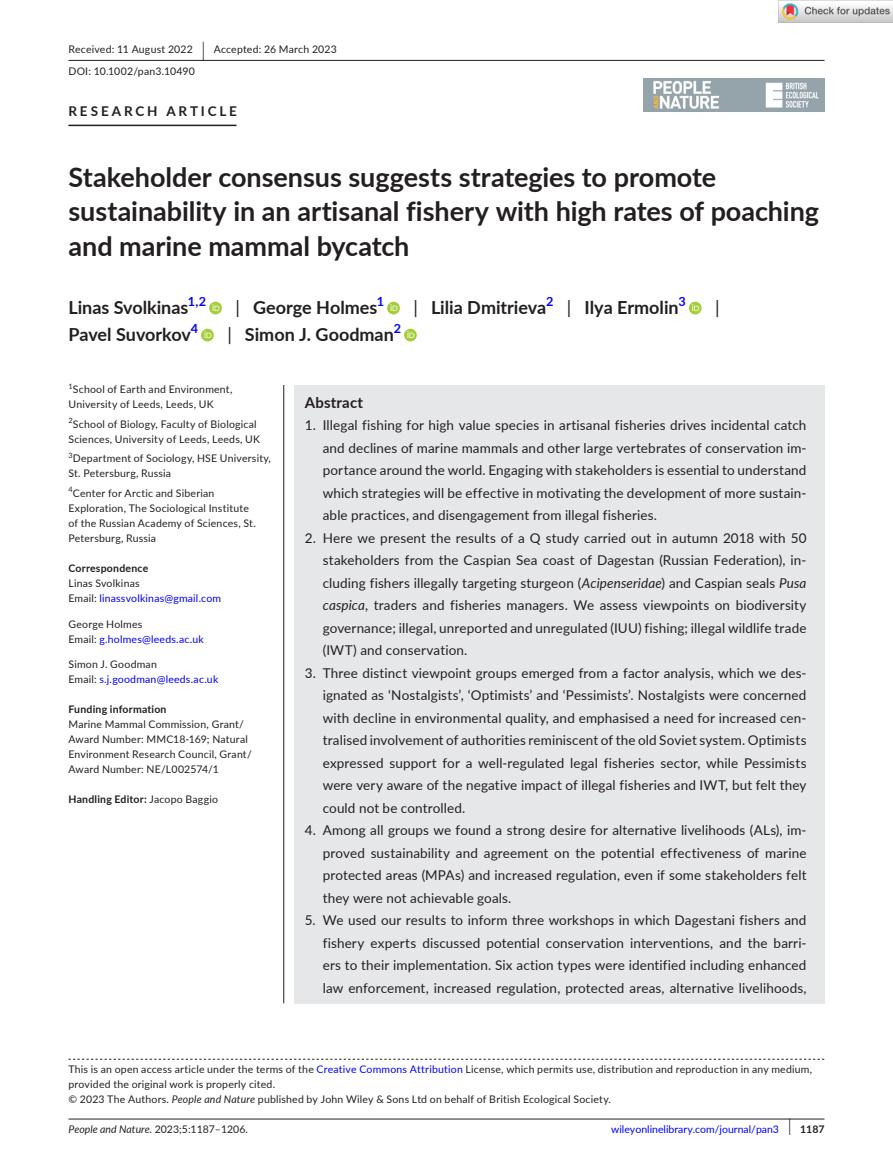
<style>
.page{position:relative;width:893px;height:1174px;background:#fff}
.page>*{position:absolute;margin:0;border:0;box-sizing:border-box;transform-origin:0 0}
.t1{font:700 27px/34.5px "Lato";color:#231f20}
.t2{font:700 18px "Lato";color:#231f20}
.t3{font:18px "Lato";color:#231f20}
.t4{font:700 15px "Lato";letter-spacing:.015em;color:#231f20}
.t5{font:13.5px/22.5px "Lato";letter-spacing:.01em;color:#231f20;text-align:justify}
.t6{font:700 13.5px "Lato";letter-spacing:.21em;color:#231f20}
.t7{font:700 12.6px "Lato";color:#00f}
.t8{font:10.5px/15px "Lato";letter-spacing:.02em;color:#231f20}
.t9{font:10.5px/15px "Lato";letter-spacing:.015em;color:#00f}
.t10{font:700 10.5px "Lato";letter-spacing:.02em;color:#231f20}
.t11{font:10.5px "Lato";color:#231f20}
.t12{font:7.35px "Lato";color:#231f20}
.s1{font-size:19.65px}
.s2{font-weight:400}
.s3{color:#231f20}
.s4{font-style:italic}
.s5{color:#00f}
.s6{font-size:17.4px;color:#231f20}
.s7{font-weight:700;color:#231f20}
</style>
<div class="page">
<hr style="left:68px;top:1118px;width:756px;height:1px;background:#231f20">
<img style="left:644px;top:79px;width:180px;height:33px">
<hr style="left:68px;top:60px;width:756px;height:1px;background:#231f20">
<hr style="left:68px;top:125px;width:169px;height:1px;background:#231f20">
<svg style="left:209px;top:302px;width:13px;height:12px"></svg>
<svg style="left:213px;top:304px;width:6px;height:7px"></svg>
<svg style="left:387px;top:302px;width:13px;height:12px"></svg>
<svg style="left:391px;top:304px;width:6px;height:7px"></svg>
<svg style="left:689px;top:302px;width:13px;height:12px"></svg>
<svg style="left:692px;top:304px;width:7px;height:7px"></svg>
<svg style="left:201px;top:329px;width:13px;height:12px"></svg>
<svg style="left:204px;top:331px;width:7px;height:7px"></svg>
<svg style="left:404px;top:329px;width:13px;height:12px"></svg>
<svg style="left:407px;top:331px;width:7px;height:7px"></svg>
<svg style="left:68px;top:1058px;width:756px;height:1px"></svg>
<div style="left:294px;top:385px;width:530px;height:618px;background:#e6e7e9"></div>
<hr style="left:283px;top:385px;width:1px;height:618px;background:#231f20">
<img style="left:779px;top:0;width:114px;height:23px">
<p class="t8" style="left:68px;top:38px;width:270px;line-height:21.8px">Received: 11 August 2022 <span class="s1">|</span> Accepted: 26 March 2023<br>DOI: 10.1002/pan3.10490</p>
<p class="t6" style="left:68px;top:101px;width:170px">RESEARCH ARTICLE</p>
<h1 class="t1" style="left:68px;top:159px;width:752px">Stakeholder consensus suggests strategies to promote sustainability in an artisanal fishery with high rates of poaching and marine mammal bycatch</h1>
<h2 class="t2" style="left:68px;top:295px;width:122px">Linas Svolkinas</h2>
<p class="t7" style="left:188px;top:292px;width:20px">1,2</p>
<h2 class="t2" style="left:235px;top:295px;width:144px"><span class="s2">|</span> George Holmes</h2>
<p class="t7" style="left:377px;top:292px;width:9px">1</p>
<h2 class="t2" style="left:413px;top:295px;width:134px"><span class="s2">|</span> Lilia Dmitrieva</h2>
<p class="t7" style="left:546px;top:292px;width:9px">2</p>
<h2 class="t2" style="left:567px;top:295px;width:113px"><span class="s2">|</span> Ilya Ermolin</h2>
<p class="t7" style="left:678px;top:292px;width:9px">3</p>
<h2 class="t3" style="left:715px;top:295px;width:6px">|</h2>
<h2 class="t2" style="left:68px;top:322px;width:124px">Pavel Suvorkov</h2>
<p class="t7" style="left:191px;top:319px;width:9px">4</p>
<h2 class="t2" style="left:227px;top:322px;width:168px"><span class="s2">|</span> Simon J. Goodman</h2>
<p class="t7" style="left:394px;top:319px;width:9px">2</p>
<p class="t12" style="left:68px;top:381px;width:6px">1</p>
<p class="t8" style="left:68px;top:382px;width:165px;text-indent:4px">School of Earth and Environment,<br>University of Leeds, Leeds, UK</p>
<p class="t8" style="left:68px;top:416px;width:193px"><sup>2</sup>School of Biology, Faculty of Biological<br>Sciences, University of Leeds, Leeds, UK</p>
<p class="t8" style="left:68px;top:451px;width:204px"><sup>3</sup>Department of Sociology, HSE University,<br>St. Petersburg, Russia</p>
<p class="t8" style="left:68px;top:485px;width:189px"><sup>4</sup>Center for Arctic and Siberian Exploration, The Sociological Institute of the Russian Academy of Sciences, St.<br>Petersburg, Russia</p>
<p class="t10" style="left:68px;top:560px;width:81px">Correspondence</p>
<p class="t9" style="left:68px;top:575px;width:154px"><span class="s3">Linas Svolkinas<br>Email:</span> linassvolkinas@gmail.com</p>
<p class="t9" style="left:68px;top:616px;width:137px"><span class="s3">George Holmes<br>Email:</span> g.holmes@leeds.ac.uk</p>
<p class="t9" style="left:68px;top:656px;width:151px"><span class="s3">Simon J. Goodman<br>Email:</span> s.j.goodman@leeds.ac.uk</p>
<p class="t10" style="left:68px;top:701px;width:100px">Funding information</p>
<p class="t8" style="left:68px;top:716px;width:185px">Marine Mammal Commission, Grant/ Award Number: MMC18-169; Natural Environment Research Council, Grant/ Award Number: NE/L002574/1</p>
<p class="t10" style="left:68px;top:791px;width:151px">Handling Editor: <span class="s2">Jacopo Baggio</span></p>
<p class="t4" style="left:305px;top:391px;width:60px">Abstract</p>
<p class="t5" style="left:323px;top:413px;width:485px;text-indent:-18px">1. Illegal fishing for high value species in artisanal fisheries drives incidental catch and declines of marine mammals and other large vertebrates of conservation im&shy;portance around the world. Engaging with stakeholders is essential to understand which strategies will be effective in motivating the development of more sustain&shy;able practices, and disengagement from illegal fisheries.</p>
<p class="t5" style="left:323px;top:526px;width:485px;text-indent:-18px">2. Here we present the results of a Q study carried out in autumn 2018 with 50 stakeholders from the Caspian Sea coast of Dagestan (Russian Federation), in&shy;cluding fishers illegally targeting sturgeon (<span class="s4">Acipenseridae</span>) and Caspian seals <span class="s4">Pusa caspica</span>, traders and fisheries managers. We assess viewpoints on biodiversity governance; illegal, unreported and unregulated (IUU) fishing; illegal wildlife trade (IWT) and conservation.</p>
<p class="t5" style="left:323px;top:661px;width:485px;text-indent:-18px">3. Three distinct viewpoint groups emerged from a factor analysis, which we des&shy;ignated as ‘Nostalgists’, ‘Optimists’ and ‘Pessimists’. Nostalgists were concerned with decline in environmental quality, and emphasised a need for increased cen&shy;tralised involvement of authorities reminiscent of the old Soviet system. Optimists expressed support for a well-regulated legal fisheries sector, while Pessimists were very aware of the negative impact of illegal fisheries and IWT, but felt they could not be controlled.</p>
<p class="t5" style="left:323px;top:818px;width:485px;text-indent:-18px">4. Among all groups we found a strong desire for alternative livelihoods (ALs), im&shy;proved sustainability and agreement on the potential effectiveness of marine protected areas (MPAs) and increased regulation, even if some stakeholders felt they were not achievable goals.</p>
<p class="t5" style="left:323px;top:908px;width:485px;text-indent:-18px">5. We used our results to inform three workshops in which Dagestani fishers and fishery experts discussed potential conservation interventions, and the barri&shy;ers to their implementation. Six action types were identified including enhanced law enforcement, increased regulation, protected areas, alternative livelihoods,</p>
<p class="t8" style="left:68px;top:1061px;width:745px">This is an open access article under the terms of the <span class="s5">Creative Commons Attribution</span> License, which permits use, distribution and reproduction in any medium, provided the original work is properly cited.<br>© 2023 The Authors. <span class="s4">People and Nature</span> published by John Wiley &amp; Sons Ltd on behalf of British Ecological Society.</p>
<p class="t11" style="left:68px;top:1121px;width:181px"><span class="s4">People and Nature.</span> 2023;5:1187–1206.</p>
<p class="t9" style="left:611px;top:1121px;width:215px">wileyonlinelibrary.com/journal/pan3 <span class="s6">|</span> <span class="s7">1187</span></p>
</div>
